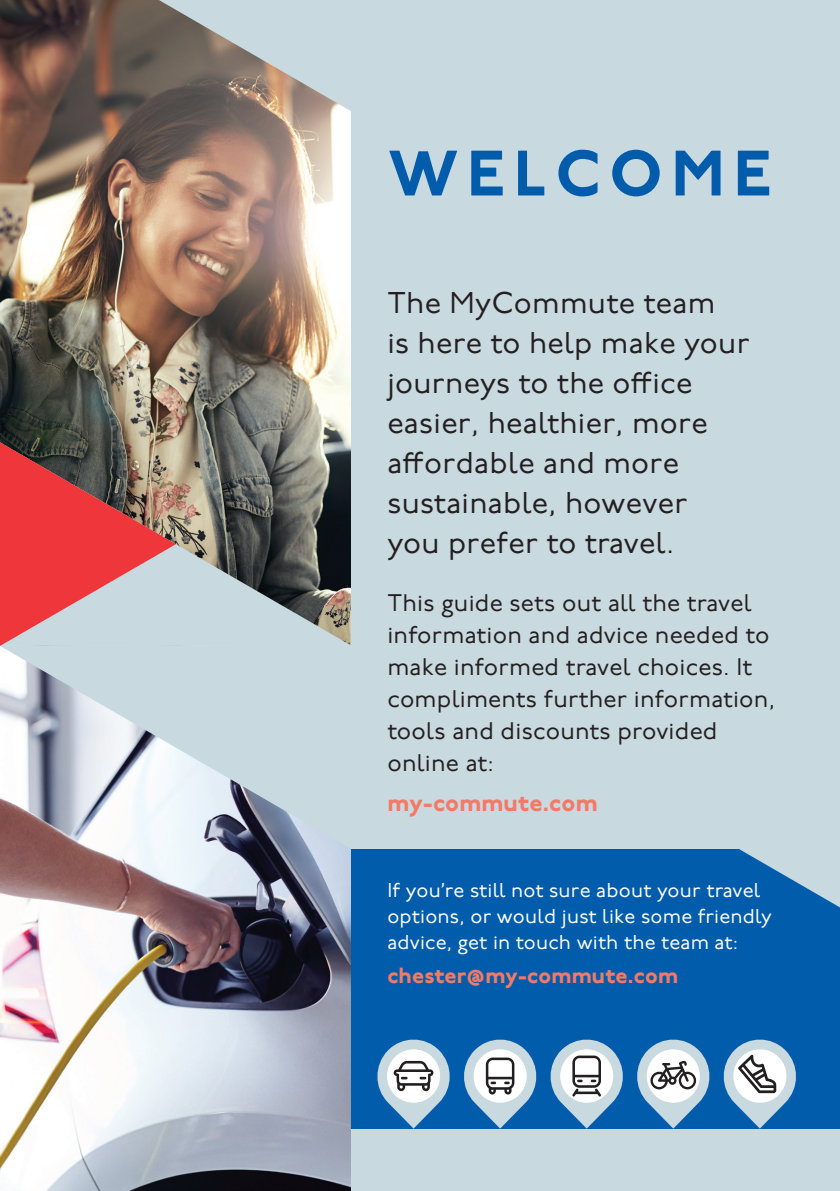
<style>
.page{position:relative;width:840px;height:1191px;background:#fff}
.page>*{position:absolute;margin:0;border:0;box-sizing:border-box;transform-origin:0 0}
.t1{font:800 64px "P22 Underground";letter-spacing:.15em;color:#015dac}
.t2{font:30px/40px "P22 Underground";letter-spacing:.01em;color:#231f20}
.t3{font:24px/32px "P22 Underground";letter-spacing:.01em;color:#231f20}
.t4{font:800 24px "P22 Underground";letter-spacing:.01em;color:#f37a67}
.t5{font:800 22px "P22 Underground";letter-spacing:.01em;color:#f37a67}
.t6{font:20px/26px "P22 Underground";letter-spacing:.01em;color:#fff}
</style>
<div class="page">
<img style="left:0;top:0;width:351px;height:1191px">
<svg style="left:159px;top:0;width:192px;height:121px;background:#a2a29f"></svg>
<svg style="left:0;top:646px;width:351px;height:203px;fill:#c8d9e0"></svg>
<svg style="left:176px;top:442px;width:175px;height:204px;background:#7a7e7b"></svg>
<div style="left:351px;top:0;width:488px;height:1191px;background:#c8d9e0"></div>
<div style="left:351px;top:849px;width:488px;height:279px;background:#015dac"></div>
<svg style="left:377px;top:1039px;width:73px;height:89px"></svg>
<svg style="left:464px;top:1039px;width:73px;height:89px"></svg>
<svg style="left:550px;top:1039px;width:73px;height:89px"></svg>
<svg style="left:637px;top:1039px;width:73px;height:89px"></svg>
<svg style="left:723px;top:1039px;width:73px;height:89px"></svg>
<svg style="left:739px;top:849px;width:100px;height:58px"></svg>
<svg style="left:0;top:442px;width:176px;height:204px;background:#c5686a"></svg>
<p class="t1" style="left:388px;top:136px;width:384px">WELCOME</p>
<p class="t2" style="left:387px;top:284px;width:363px">The MyCommute team<br>is here to help make your journeys to the office easier, healthier, more affordable and more sustainable, however<br>you prefer to travel.</p>
<p class="t3" style="left:387px;top:587px;width:389px">This guide sets out all the travel information and advice needed to make informed travel choices. It compliments further information, tools and discounts provided online at:</p>
<p class="t4" style="left:387px;top:789px;width:212px">my-commute.com</p>
<p class="t6" style="left:387px;top:878px;width:385px">If you’re still not sure about your travel options, or would just like some friendly advice, get in touch with the team at:</p>
<p class="t5" style="left:387px;top:963px;width:292px">chester@my-commute.com</p>
</div>
